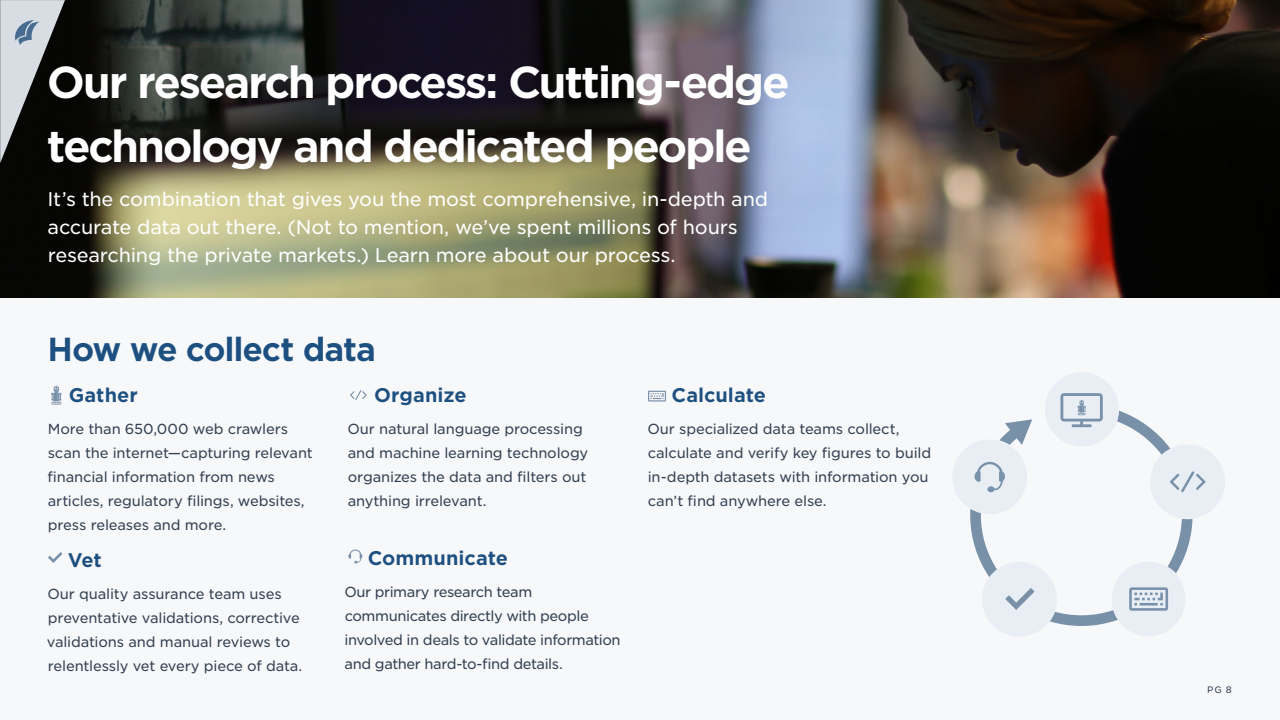
<style>
.page{position:relative;width:1280px;height:720px;background:#fff}
.page>*{position:absolute;margin:0;border:0;box-sizing:border-box;transform-origin:0 0}
.t1{font:700 43px/64px "Gotham S Sm";letter-spacing:-.06em;color:#fff}
.t2{font:700 32px "Gotham S Sm";letter-spacing:-.04em;color:#1d5080}
.t3{font:19px/28px "Gotham S Sm";letter-spacing:-.015em;color:#fff}
.t4{font:700 19px "Gotham S Sm";color:#1d5080}
.t5{font:14px/24px "Gotham S Sm";letter-spacing:-.015em;color:#334152}
.t6{font:14px/24px "Gotham S Sm";letter-spacing:-.035em;color:#334152}
.t7{font:9px "Gotham S Sm";color:#334152}
</style>
<div class="page">
<div style="left:0;top:282px;width:1280px;height:438px;background:#f7f8fa"></div>
<img style="left:0;top:0;width:1280px;height:298px">
<svg style="left:51px;top:386px;width:10px;height:19px"></svg>
<svg style="left:350px;top:390px;width:17px;height:10px"></svg>
<svg style="left:48px;top:552px;width:14px;height:11px"></svg>
<svg style="left:648px;top:391px;width:18px;height:11px"></svg>
<svg style="left:348px;top:550px;width:14px;height:14px"></svg>
<svg style="left:0;top:0;width:70px;height:184px;background:#585b5d"></svg>
<svg style="left:1117px;top:411px;width:53px;height:44px"></svg>
<svg style="left:970px;top:509px;width:27px;height:68px"></svg>
<svg style="left:999px;top:419px;width:33px;height:26px"></svg>
<div style="left:1045px;top:372px;width:74px;height:74px;background:#e8eef4;border-radius:37px"></div>
<svg style="left:1060px;top:393px;width:43px;height:34px"></svg>
<div style="left:1150px;top:445px;width:75px;height:74px;background:#e8eef4;border-radius:37px"></div>
<svg style="left:1170px;top:471px;width:36px;height:21px"></svg>
<svg style="left:1050px;top:519px;width:142px;height:117px"></svg>
<div style="left:982px;top:562px;width:75px;height:75px;background:#e8eef4;border-radius:37px"></div>
<svg style="left:1005px;top:588px;width:29px;height:22px"></svg>
<div style="left:952px;top:440px;width:75px;height:74px;background:#e8eef4;border-radius:37px"></div>
<svg style="left:975px;top:462px;width:30px;height:30px"></svg>
<h1 class="t1" style="left:47px;top:54px;width:745px">Our research process: Cutting-edge technology and dedicated people</h1>
<h3 class="t3" style="left:47px;top:187px;width:722px">It’s the combination that gives you the most comprehensive, in-depth and accurate data out there. (Not to mention, we’ve spent millions of hours researching the private markets.) Learn more about our process.</h3>
<h2 class="t2" style="left:48px;top:336px;width:330px">How we collect data</h2>
<h3 class="t4" style="left:69px;top:387px;width:71px">Gather</h3>
<p class="t5" style="left:48px;top:418px;width:267px">More than 650,000 web crawlers scan the internet—capturing relevant financial information from news articles, regulatory filings, websites, press releases and more.</p>
<h3 class="t4" style="left:68px;top:552px;width:36px">Vet</h3>
<p class="t5" style="left:47px;top:583px;width:257px">Our quality assurance team uses preventative validations, corrective validations and manual reviews to relentlessly vet every piece of data.</p>
<h3 class="t4" style="left:374px;top:387px;width:94px">Organize</h3>
<p class="t5" style="left:347px;top:418px;width:242px">Our natural language processing and machine learning technology organizes the data and filters out anything irrelevant.</p>
<h3 class="t4" style="left:368px;top:550px;width:142px">Communicate</h3>
<p class="t6" style="left:344px;top:581px;width:278px">Our primary research team communicates directly with people involved in deals to validate information and gather hard-to-find details.</p>
<h3 class="t4" style="left:671px;top:387px;width:96px">Calculate</h3>
<p class="t5" style="left:647px;top:418px;width:285px">Our specialized data teams collect, calculate and verify key figures to build in-depth datasets with information you can’t find anywhere else.</p>
<p class="t7" style="left:1207px;top:686px;width:26px">PG 8</p>
</div>
